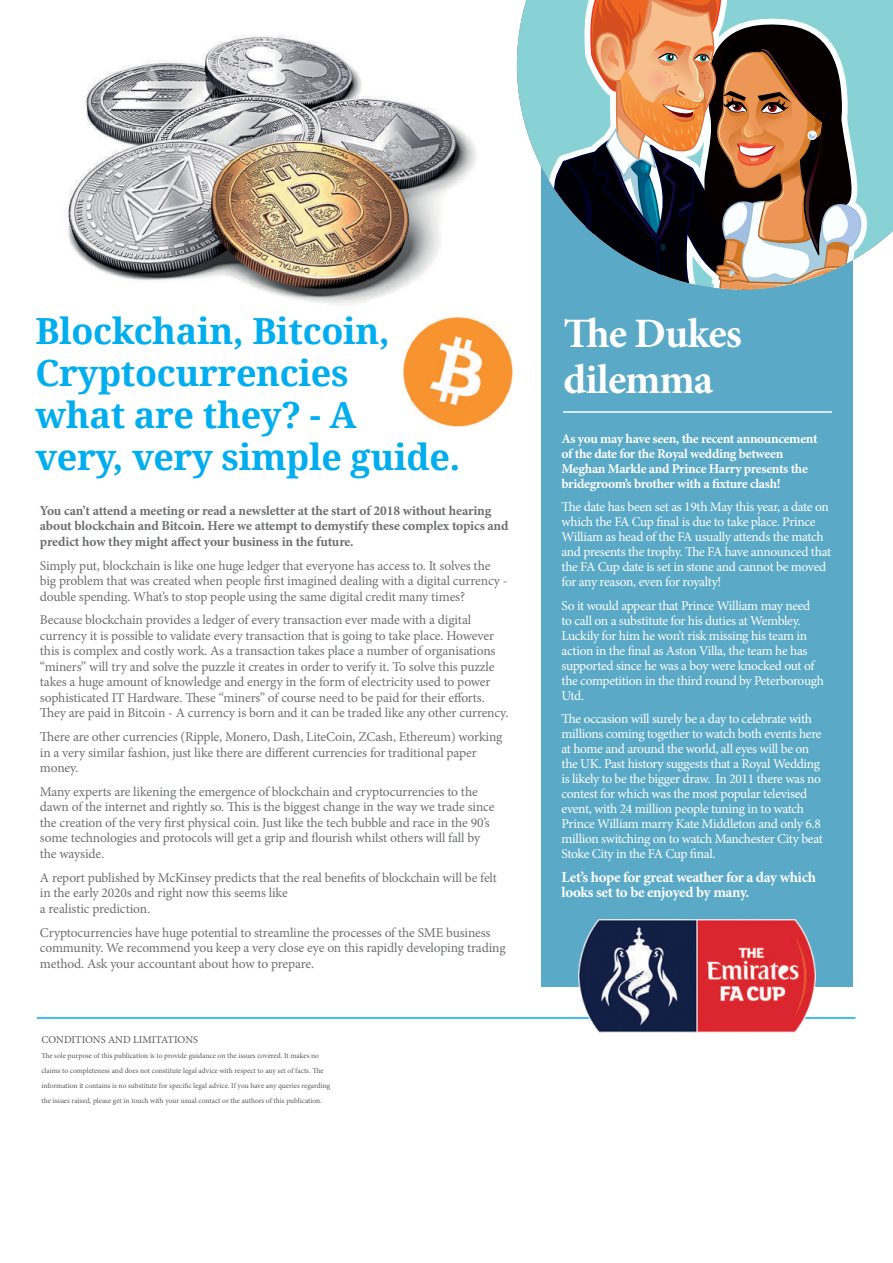
<style>
.page{position:relative;width:893px;height:1263px;background:#fff}
.page>*{position:absolute;margin:0;border:0;box-sizing:border-box;transform-origin:0 0}
.t1{font:700 42px/46.7px "Minion Pro";letter-spacing:-.025em;color:#fff}
.t2{font:700 36px/42px "Droid Serif";letter-spacing:-.01em;color:#00aeef}
.t3{font:700 15px/15px "Minion Pro";letter-spacing:-.025em;color:#fff}
.t4{font:13.5px/15.5px "Minion Pro";letter-spacing:-.01em;color:#6d6f71}
.t5{font:13.5px/15px "Minion Pro";letter-spacing:-.03em;color:#fff}
.t6{font:700 13.5px/15.5px "Minion Pro";letter-spacing:-.01em;color:#6d6f71}
.t7{font:700 13.5px/15px "Minion Pro";letter-spacing:-.025em;color:#fff}
.t8{font:10.5px "Minion Pro";color:#58595b}
.t9{font:7.5px/15px "Minion Pro";letter-spacing:-.005em;color:#58595b}
</style>
<div class="page">
<img style="left:67px;top:35px;width:410px;height:282px">
<hr style="left:37px;top:1017px;width:818px;height:2px;background:#00aeef">
<div style="left:541px;top:45px;width:311px;height:941px;background:#5aa9c7"></div>
<hr style="left:563px;top:411px;width:269px;height:2px;background:#fff">
<img style="left:403px;top:317px;width:109px;height:109px">
<svg style="left:517px;top:0;width:376px;height:251px;fill:#88d1d5"></svg>
<svg style="left:541px;top:0;width:327px;height:255px;fill:#88d1d5"></svg>
<svg style="left:545px;top:0;width:317px;height:289px;background:#888073"></svg>
<img style="left:578px;top:919px;width:237px;height:113px">
<h2 class="t2" style="left:35px;top:309px;width:427px">Blockchain, Bitcoin,<br>Cryptocurrencies<br>what are they? - A<br>very, very simple guide.</h2>
<p class="t6" style="left:40px;top:502px;width:470px">You can’t attend a meeting or read a newsletter at the start of 2018 without hearing about blockchain and Bitcoin. Here we attempt to demystify these complex topics and predict how they might affect your business in the future.</p>
<p class="t4" style="left:40px;top:558px;width:469px">Simply put, blockchain is like one huge ledger that everyone has access to. It solves the big problem that was created when people first imagined dealing with a digital currency - double spending. What’s to stop people using the same digital credit many times?</p>
<p class="t4" style="left:40px;top:612px;width:470px">Because blockchain provides a ledger of every transaction ever made with a digital currency it is possible to validate every transaction that is going to take place. However this is complex and costly work. As a transaction takes place a number of organisations “miners” will try and solve the puzzle it creates in order to verify it. To solve this puzzle takes a huge amount of knowledge and energy in the form of electricity used to power sophisticated IT Hardware. These “miners” of course need to be paid for their efforts.<br>They are paid in Bitcoin - A currency is born and it can be traded like any other currency.</p>
<p class="t4" style="left:40px;top:729px;width:464px">There are other currencies (Ripple, Monero, Dash, LiteCoin, ZCash, Ethereum) working in a very similar fashion, just like there are different currencies for traditional paper money.</p>
<p class="t4" style="left:40px;top:784px;width:456px">Many experts are likening the emergence of blockchain and cryptocurrencies to the dawn of the internet and rightly so. This is the biggest change in the way we trade since the creation of the very first physical coin. Just like the tech bubble and race in the 90’s some technologies and protocols will get a grip and flourish whilst others will fall by the wayside.</p>
<p class="t4" style="left:40px;top:870px;width:458px">A report published by McKinsey predicts that the real benefits of blockchain will be felt in the early 2020s and right now this seems like<br>a realistic prediction.</p>
<p class="t4" style="left:40px;top:925px;width:467px">Cryptocurrencies have huge potential to streamline the processes of the SME business community. We recommend you keep a very close eye on this rapidly developing trading method. Ask your accountant about how to prepare.</p>
<p class="t8" style="left:41px;top:1032px;width:158px">CONDITIONS AND LIMITATIONS</p>
<p class="t9" style="left:41px;top:1048px;width:291px">The sole purpose of this publication is to provide guidance on the issues covered. It makes no claims to completeness and does not constitute legal advice with respect to any set of facts. The information it contains is no substitute for specific legal advice. If you have any queries regarding the issues raised, please get in touch with your usual contact or the authors of this publication.</p>
<h1 class="t1" style="left:564px;top:309px;width:180px">The Dukes dilemma</h1>
<p class="t7" style="left:561px;top:431px;width:258px">As you may have seen, the recent announcement of the date for the Royal wedding between Meghan Markle and Prince Harry presents the bridegroom’s brother with a fixture clash!</p>
<p class="t5" style="left:561px;top:499px;width:271px">The date has been set as 19th May this year, a date on which the FA Cup final is due to take place. Prince William as head of the FA usually attends the match and presents the trophy. The FA have announced that the FA Cup date is set in stone and cannot be moved for any reason, even for royalty!</p>
<p class="t5" style="left:561px;top:598px;width:264px">So it would appear that Prince William may need to call on a substitute for his duties at Wembley.<br>Luckily for him he won’t risk missing his team in action in the final as Aston Villa, the team he has supported since he was a boy were knocked out of the competition in the third round by Peterborough Utd.</p>
<p class="t5" style="left:561px;top:711px;width:263px">The occasion will surely be a day to celebrate with millions coming together to watch both events here at home and around the world, all eyes will be on the UK. Past history suggests that a Royal Wedding is likely to be the bigger draw. In 2011 there was no contest for which was the most popular televised event, with 24 million people tuning in to watch Prince William marry Kate Middleton and only 6.8 million switching on to watch Manchester City beat Stoke City in the FA Cup final.</p>
<p class="t3" style="left:561px;top:869px;width:256px">Let’s hope for great weather for a day which looks set to be enjoyed by many.</p>
</div>
